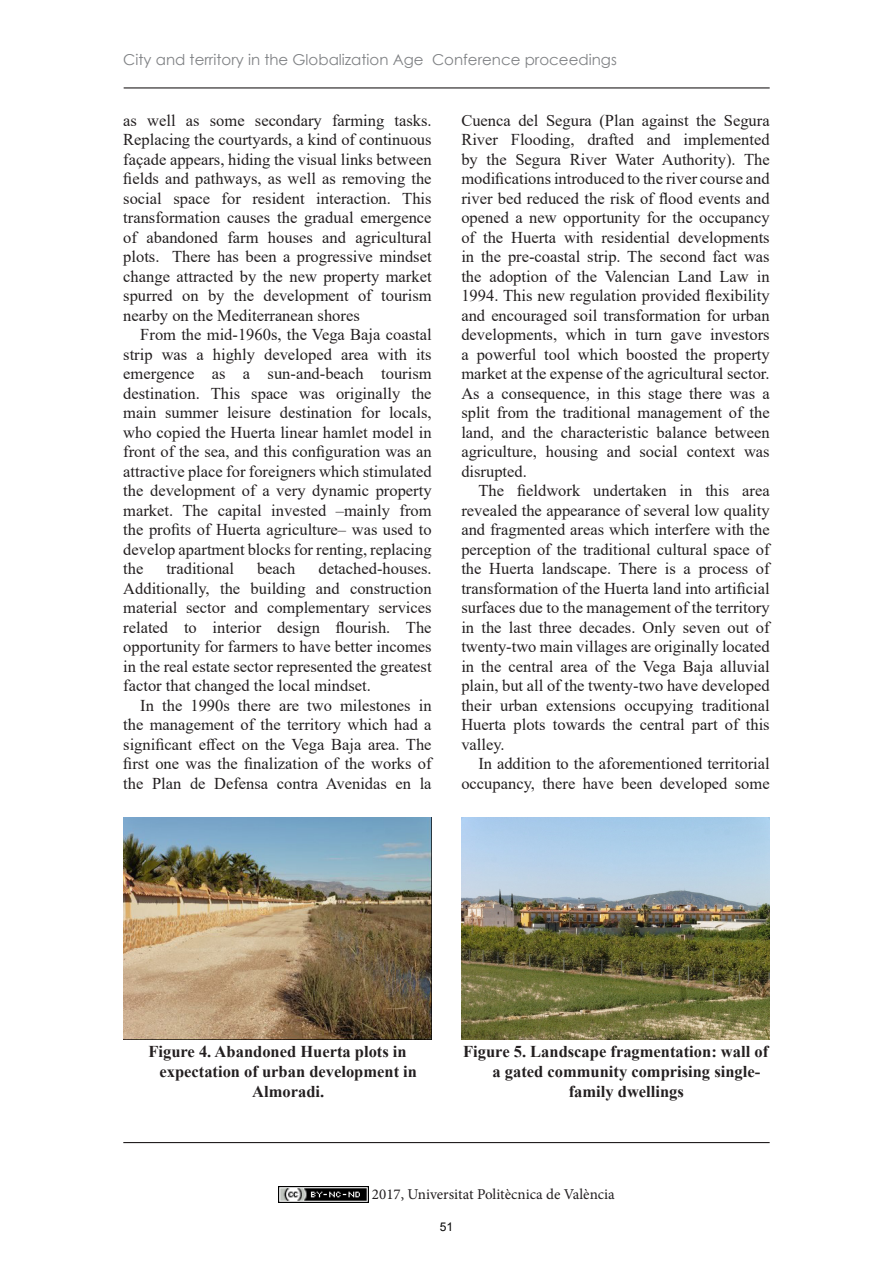
<style>
.page{position:relative;width:893px;height:1263px;background:#fff}
.page>*{position:absolute;margin:0;border:0;box-sizing:border-box;transform-origin:0 0}
.t1{font:16.5px/19.5px "Times New Roman";color:#231f20;text-align:justify}
.t2{font:700 16.5px "Times New Roman";color:#231f20}
.t3{font:15px "Century Gothic";color:#808285}
.t4{font:15px "Minion Pro";color:#231f20}
.t5{font:12px "Arial";color:#000}
</style>
<div class="page">
<hr style="left:124px;top:87px;width:646px;height:1px;background:#231f20">
<hr style="left:123px;top:1142px;width:647px;height:1px;background:#231f20">
<img style="left:278px;top:1186px;width:90px;height:17px">
<img style="left:123px;top:817px;width:309px;height:222px">
<img style="left:461px;top:817px;width:309px;height:222px">
<p class="t3" style="left:123px;top:49px;width:495px">City and territory in the Globalization Age Conference proceedings</p>
<p class="t1" style="left:123px;top:110px;width:310px">as well as some secondary farming tasks.<br>Replacing the courtyards, a kind of continuous façade appears, hiding the visual links between fields and pathways, as well as removing the social space for resident interaction. This transformation causes the gradual emergence of abandoned farm houses and agricultural plots. There has been a progressive mindset change attracted by the new property market spurred on by the development of tourism nearby on the Mediterranean shores</p>
<p class="t1" style="left:123px;top:324px;width:310px;text-indent:17px">From the mid-1960s, the Vega Baja coastal strip was a highly developed area with its emergence as a sun-and-beach tourism destination. This space was originally the main summer leisure destination for locals, who copied the Huerta linear hamlet model in front of the sea, and this configuration was an attractive place for foreigners which stimulated the development of a very dynamic property market. The capital invested –mainly from the profits of Huerta agriculture– was used to develop apartment blocks for renting, replacing the</p>
<p class="t1" style="left:123px;top:558px;width:310px;text-indent:195px">detached-houses.<br>Additionally, the building and construction material sector and complementary services related to interior design flourish. The opportunity for farmers to have better incomes in the real estate sector represented the greatest factor that changed the local mindset.</p>
<p class="t1" style="left:123px;top:695px;width:310px;text-indent:17px">In the 1990s there are two milestones in the management of the territory which had a significant effect on the Vega Baja area. The first one was the finalization of the works of the Plan de Defensa contra Avenidas en la</p>
<p class="t1" style="left:166px;top:558px;width:69px">traditional</p>
<p class="t1" style="left:257px;top:558px;width:40px">beach</p>
<p class="t1" style="left:461px;top:110px;width:310px">Cuenca del Segura (Plan against the Segura River Flooding, drafted and implemented by the Segura River Water Authority). The modifications introduced to the river course and river bed reduced the risk of flood events and opened a new opportunity for the occupancy of the Huerta with residential developments in the pre-coastal strip. The second fact was the adoption of the Valencian Land Law in 1994. This new regulation provided flexibility and encouraged soil transformation for urban developments, which in turn gave investors a powerful tool which boosted the property market at the expense of the agricultural sector.<br>As a consequence, in this stage there was a split from the traditional management of the land, and the characteristic balance between agriculture, housing and social context was disrupted.</p>
<p class="t1" style="left:461px;top:481px;width:310px;text-indent:17px">The fieldwork undertaken in this area revealed the appearance of several low quality and fragmented areas which interfere with the perception of the traditional cultural space of the Huerta landscape. There is a process of transformation of the Huerta land into artificial surfaces due to the management of the territory in the last three decades. Only seven out of twenty-two main villages are originally located in the central area of the Vega Baja alluvial plain, but all of the twenty-two have developed their urban extensions occupying traditional Huerta plots towards the central part of this valley.</p>
<p class="t1" style="left:461px;top:754px;width:310px;text-align:right">In addition to the aforementioned territorial occupancy, there have been developed some</p>
<p class="t2" style="left:148px;top:1040px;width:260px">Figure 4. Abandoned Huerta plots in</p>
<p class="t2" style="left:159px;top:1060px;width:259px">expectation of urban development in</p>
<p class="t2" style="left:252px;top:1079px;width:73px">Almoradi.</p>
<p class="t2" style="left:463px;top:1040px;width:306px">Figure 5. Landscape fragmentation: wall of</p>
<p class="t2" style="left:492px;top:1060px;width:269px">a gated community comprising single-</p>
<p class="t2" style="left:569px;top:1079px;width:117px">family dwellings</p>
<p class="t4" style="left:372px;top:1184px;width:244px">2017, Universitat Politècnica de València</p>
<p class="t5" style="left:440px;top:1219px;width:15px">51</p>
</div>
